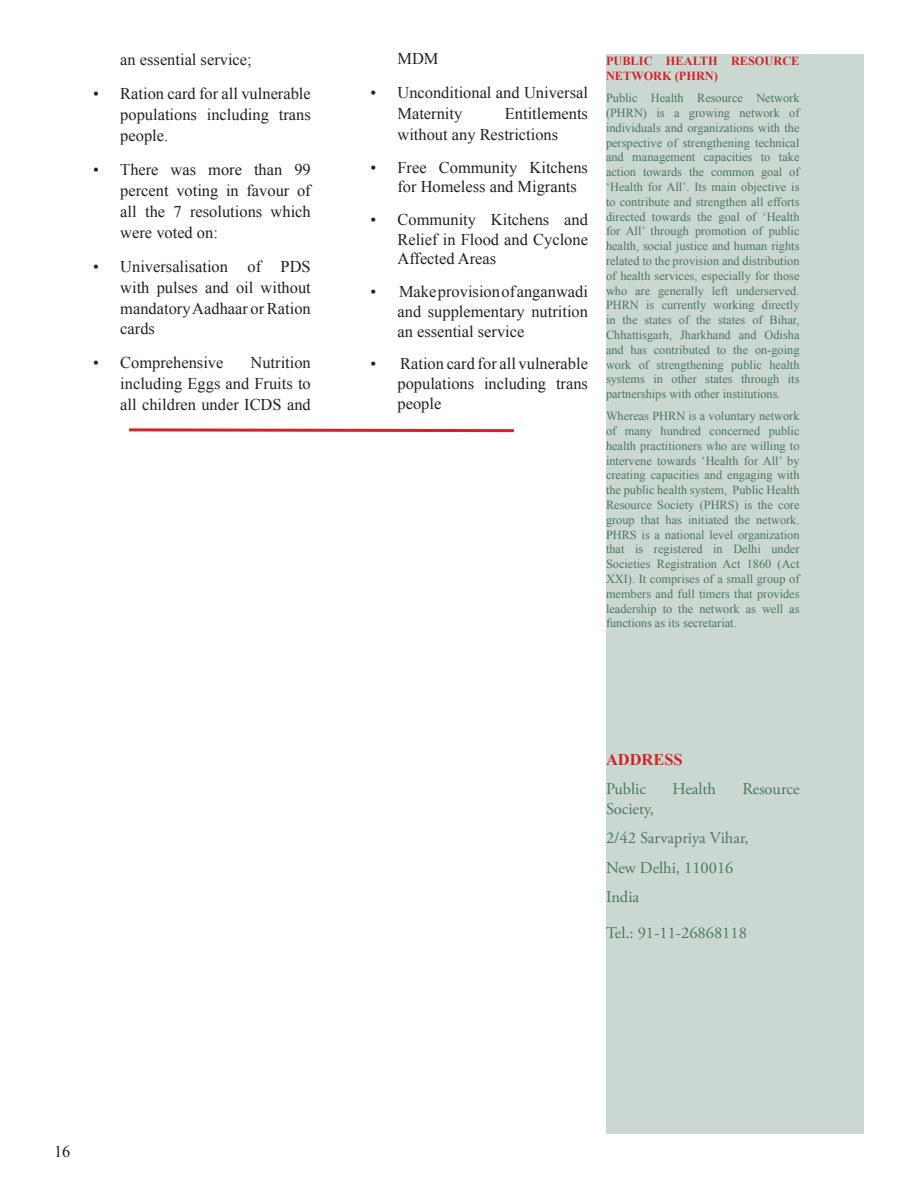
<style>
.page{position:relative;width:918px;height:1188px;background:#fff}
.page>*{position:absolute;margin:0;border:0;box-sizing:border-box;transform-origin:0 0}
.t1{font:16.5px/21px "Times New Roman";color:#231f20;text-align:justify}
.t2{font:16.5px/29.4px "Adobe Garamond Pro";color:#4b765f}
.t3{font:700 16.5px "Times New Roman";color:#d1232a}
.t4{font:12.3px/14.9px "Times New Roman";color:#4b765f;text-align:justify}
.t5{font:700 12.3px "Times New Roman";color:#d1232a}
</style>
<div class="page">
<svg style="left:129px;top:428px;width:385px;height:5px"></svg>
<div style="left:606px;top:54px;width:258px;height:1080px;background:#cbd7d1"></div>
<h1 class="t1" style="left:120px;top:49px;width:133px">an essential service;</h1>
<h1 class="t1" style="left:120px;top:83px;width:192px;text-indent:-27px">• Ration card for all vulnerable populations including trans people.</h1>
<h1 class="t1" style="left:120px;top:159px;width:192px;text-indent:-27px">• There was more than 99 percent voting in favour of all the 7 resolutions which were voted on:</h1>
<h1 class="t1" style="left:120px;top:255px;width:192px;text-indent:-27px">• Universalisation of PDS with pulses and oil without mandatory Aadhaar or Ration cards</h1>
<h1 class="t1" style="left:93px;top:352px;width:132px">• Comprehensive</h1>
<h1 class="t1" style="left:120px;top:352px;width:192px;text-indent:130px">Nutrition including Eggs and Fruits to all children under ICDS and</h1>
<h1 class="t1" style="left:397px;top:48px;width:43px">MDM</h1>
<h1 class="t1" style="left:397px;top:82px;width:192px;text-indent:-27px">• Unconditional and Universal<br>Maternity</h1>
<h1 class="t1" style="left:397px;top:103px;width:192px;text-indent:107px">Entitlements without any Restrictions</h1>
<h1 class="t1" style="left:397px;top:157px;width:192px;line-height:19.8px;text-indent:-27px">• Free Community Kitchens for Homeless and Migrants</h1>
<h1 class="t1" style="left:397px;top:209px;width:192px;line-height:19.8px;text-indent:-27px">• Community Kitchens and Relief in Flood and Cyclone Affected Areas</h1>
<h1 class="t1" style="left:397px;top:281px;width:192px;line-height:19.8px;text-indent:-27px">• Make provision of anganwadi and supplementary nutrition an essential service</h1>
<h1 class="t1" style="left:397px;top:354px;width:192px;line-height:19.8px;text-indent:-27px">• Ration card for all vulnerable populations including trans people</h1>
<p class="t5" style="left:606px;top:53px;width:41px">PUBLIC</p>
<p class="t5" style="left:666px;top:53px;width:44px">HEALTH</p>
<p class="t5" style="left:731px;top:53px;width:52px">RE SOURCE</p>
<p class="t5" style="left:606px;top:68px;width:20px">NETWORK</p>
<p class="t5" style="left:675px;top:68px;width:45px">(PHRN)</p>
<p class="t4" style="left:606px;top:90px;width:195px">Public Health Resource Network (PHRN) is a growing network of individuals and organizations with the perspective of strengthening technical and management capacities to take action towards the common goal of ‘Health for All’. Its main objective is to contribute and strengthen all efforts directed towards the goal of ‘Health for All’ through promotion of public health, social justice and human rights related to the provision and distribution of health services, especially for those who are generally left underserved.<br>PHRN is currently working directly in the states of the states of Bihar, Chhattisgarh, Jharkhand and Odisha and has contributed to the on-going work of strengthening public health systems in other states through its partnerships with other institutions.</p>
<p class="t4" style="left:606px;top:408px;width:195px">Whereas PHRN is a voluntary network of many hundred concerned public health practitioners who are willing to intervene towards ‘Health for All’ by creating capacities and engaging with the public health system, Public Health Resource Society (PHRS) is the core group that has initiated the network.<br>PHRS is a national level organization that is registered in Delhi under Societies Registration Act 1860 (Act XXI). It comprises of a small group of members and full timers that provides leadership to the network as well as functions as its secretariat.</p>
<h1 class="t3" style="left:606px;top:748px;width:68px">ADDRESS</h1>
<h1 class="t2" style="left:606px;top:775px;width:42px">Public</h1>
<h1 class="t2" style="left:672px;top:775px;width:45px">Health</h1>
<h1 class="t2" style="left:742px;top:775px;width:59px">Resource</h1>
<h1 class="t2" style="left:606px;top:795px;width:144px">Society,<br>2/42 Sarvapriya Vihar,<br>New Delhi, 110016<br>India</h1>
<h1 class="t2" style="left:606px;top:919px;width:142px">Tel.: 91-11-26868118</h1>
<h1 class="t1" style="left:54px;top:1141px;width:18px">16</h1>
</div>
